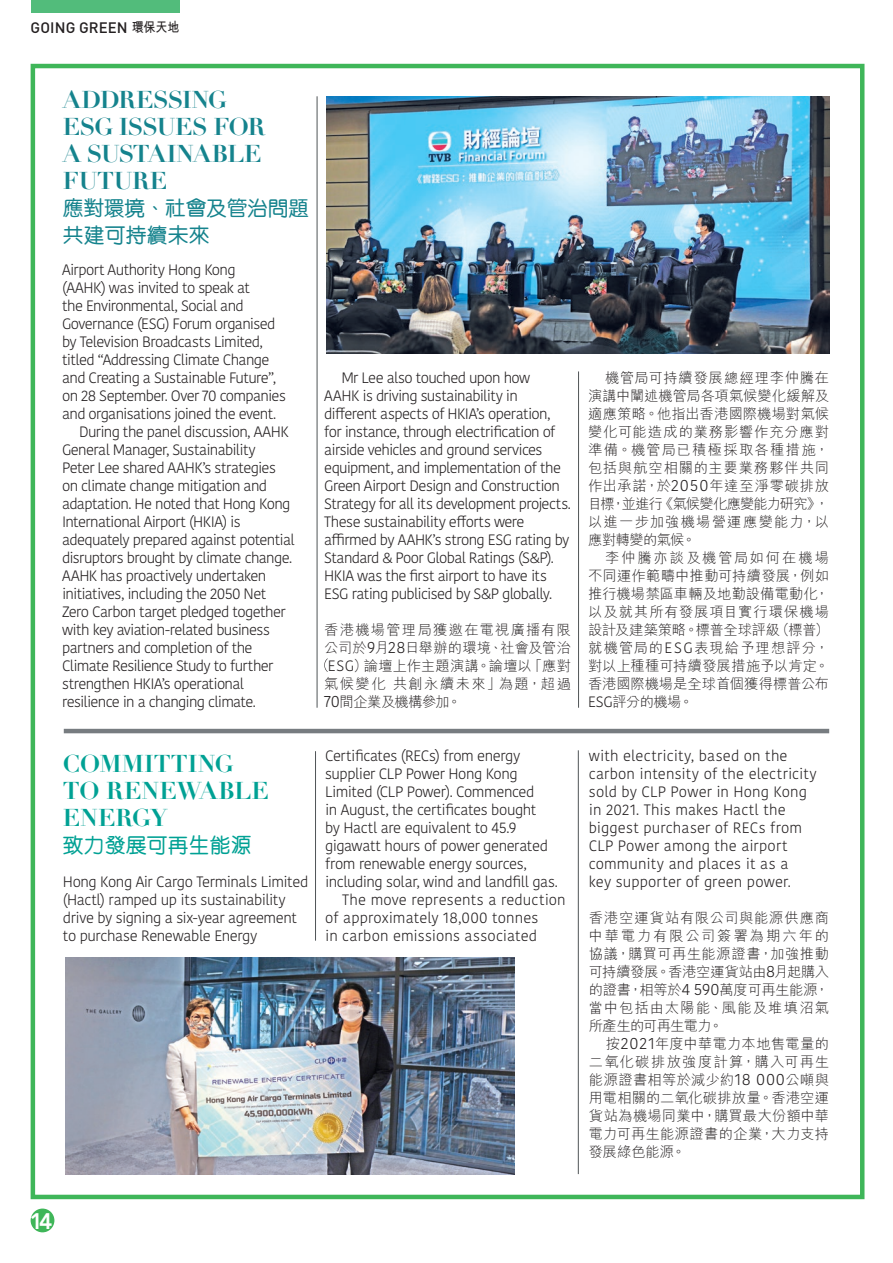
<style>
.page{position:relative;width:893px;height:1263px;background:#fff}
.page>*{position:absolute;margin:0;border:0;box-sizing:border-box;transform-origin:0 0}
.t1{font:700 24px/27.3px "Didot LT Std";letter-spacing:-.025em;color:#15838d}
.t2{font:700 24px/27px "Didot LT Std";color:#00a194}
.t3{font:800 22.5px "Avenir";color:#fff}
.t4{font:500 21px/27px "M Yuen HK";letter-spacing:-.025em;color:#15838d}
.t5{font:500 21px "M Yuen HK";color:#00a194}
.t6{font:300 15px/18px "Kohinoor Bangla";letter-spacing:-.04em;color:#231f20}
.t7{font:300 15px/18px "Kohinoor Bangla";letter-spacing:.01em;color:#231f20}
.t8{font:300 15px "Kohinoor Bangla";letter-spacing:.005em;color:#231f20}
.t9{font:500 15px "DIN";letter-spacing:.005em;color:#231f20}
.t10{font:300 14.25px/18px "M Hei HK";letter-spacing:.01em;color:#231f20;text-align:justify}
.s1{font-family:"M Hei HK";font-weight:700;font-size:13.5px}
.s2{font-family:"Kohinoor Bangla";font-size:15.9px}
.s3{font-family:"Kohinoor Bangla";font-size:15px}
</style>
<div class="page">
<img style="left:65px;top:958px;width:449px;height:216px">
<img style="left:326px;top:96px;width:503px;height:257px">
<svg style="left:324px;top:658px;width:4px;height:14px"></svg>
<hr style="left:578px;top:371px;width:1px;height:337px;background:#505457">
<hr style="left:317px;top:96px;width:1px;height:612px;background:#505457">
<div style="left:31px;top:1208px;width:23px;height:24px;background:#3fb659;border-radius:50%"></div>
<div style="left:31px;top:0;width:149px;height:13px;background:#52bc7b"></div>
<div style="left:31px;top:64px;width:833px;height:1135px;border:4px solid #3fb659"></div>
<hr style="left:64px;top:729px;width:765px;height:4px;background:#777c80">
<hr style="left:578px;top:750px;width:1px;height:424px;background:#505457">
<hr style="left:315px;top:751px;width:1px;height:190px;background:#505457">
<p class="t9" style="left:31px;top:17px;width:150px">GOING GREEN <span class="s1">環保天地</span></p>
<h1 class="t1" style="left:63px;top:86px;width:204px">ADDRESSING<br>ESG ISSUES FOR<br>A SUSTAINABLE<br>FUTURE</h1>
<h3 class="t4" style="left:63px;top:194px;width:248px">應對環境、社會及管治問題共建可持續未來</h3>
<p class="t6" style="left:62px;top:260px;width:175px">Airport Authority Hong Kong</p>
<p class="t6" style="left:62px;top:278px;width:190px">(AAHK) was invited to speak at</p>
<p class="t6" style="left:62px;top:296px;width:183px">the Environmental, Social and</p>
<p class="t6" style="left:62px;top:314px;width:215px">Governance (ESG) Forum organised</p>
<p class="t6" style="left:62px;top:332px;width:202px">by Television Broadcasts Limited,</p>
<p class="t6" style="left:62px;top:350px;width:209px">titled “Addressing Climate Change</p>
<p class="t6" style="left:62px;top:368px;width:216px">and Creating a Sustainable Future”,</p>
<p class="t6" style="left:62px;top:386px;width:225px">on 28 September. Over 70 companies</p>
<p class="t6" style="left:62px;top:404px;width:216px">and organisations joined the event.</p>
<p class="t6" style="left:79px;top:422px;width:211px">During the panel discussion, AAHK</p>
<p class="t6" style="left:62px;top:440px;width:195px">General Manager, Sustainability</p>
<p class="t6" style="left:62px;top:458px;width:215px">Peter Lee shared AAHK’s strategies</p>
<p class="t6" style="left:62px;top:476px;width:207px">on climate change mitigation and</p>
<p class="t6" style="left:62px;top:494px;width:230px">adaptation. He noted that Hong Kong</p>
<p class="t6" style="left:62px;top:512px;width:180px">International Airport (HKIA) is</p>
<p class="t6" style="left:62px;top:530px;width:234px">adequately prepared against potential</p>
<p class="t6" style="left:62px;top:548px;width:232px">disruptors brought by climate change.</p>
<p class="t6" style="left:62px;top:566px;width:206px">AAHK has proactively undertaken</p>
<p class="t6" style="left:62px;top:584px;width:206px">initiatives, including the 2050 Net</p>
<p class="t6" style="left:62px;top:602px;width:225px">Zero Carbon target pledged together</p>
<p class="t6" style="left:62px;top:620px;width:209px">with key aviation-related business</p>
<p class="t6" style="left:62px;top:638px;width:192px">partners and completion of the</p>
<p class="t6" style="left:62px;top:656px;width:213px">Climate Resilience Study to further</p>
<p class="t6" style="left:62px;top:674px;width:183px">strengthen HKIA’s operational</p>
<p class="t6" style="left:62px;top:692px;width:195px">resilience in a changing climate.</p>
<h1 class="t2" style="left:63px;top:750px;width:207px">COMMITTING<br>TO RENEWABLE<br>ENERGY</h1>
<h3 class="t5" style="left:63px;top:830px;width:190px">致力發展可再生能源</h3>
<p class="t6" style="left:63px;top:872px;width:247px">Hong Kong Air Cargo Terminals Limited (Hactl) ramped up its sustainability drive by signing a six-year agreement to purchase Renewable Energy</p>
<p class="t6" style="left:324px;top:368px;width:248px;text-indent:17px">Mr Lee also touched upon how<br>AAHK is driving sustainability in different aspects of HKIA’s operation, for instance, through electrification of airside vehicles and ground services equipment, and implementation of the Green Airport Design and Construction Strategy for all its development projects.<br>These sustainability efforts were affirmed by AAHK’s strong ESG rating by Standard &amp; Poor Global Ratings (S&amp;P).<br>HKIA was the first airport to have its ESG rating publicised by S&amp;P globally.</p>
<p class="t10" style="left:324px;top:620px;width:248px">香港機場管理局獲邀在電視廣播有限公司於<span class="s2">9</span>月<span class="s2">28</span>日舉辦的環境、社會及管治<span class="s3">ESG</span>）論壇上作主題演講。論壇以「應對氣候變化共創永續未來」為題，超過<span class="s2">70</span>間企業及機構參加。</p>
<p class="t6" style="left:325px;top:746px;width:197px">Certificates (RECs) from energy</p>
<p class="t6" style="left:325px;top:764px;width:194px">supplier CLP Power Hong Kong</p>
<p class="t6" style="left:325px;top:782px;width:211px">Limited (CLP Power). Commenced</p>
<p class="t6" style="left:325px;top:800px;width:213px">in August, the certificates bought</p>
<p class="t6" style="left:325px;top:818px;width:193px">by Hactl are equivalent to 45.9</p>
<p class="t6" style="left:325px;top:836px;width:224px">gigawatt hours of power generated</p>
<p class="t6" style="left:325px;top:854px;width:203px">from renewable energy sources,</p>
<p class="t6" style="left:325px;top:872px;width:234px">including solar, wind and landfill gas.</p>
<p class="t7" style="left:342px;top:890px;width:225px">The move represents a reduction</p>
<p class="t8" style="left:325px;top:906px;width:215px">of approximately 18,000 tonnes</p>
<p class="t7" style="left:325px;top:926px;width:214px">in carbon emissions associated</p>
<p class="t10" style="left:588px;top:368px;width:242px;text-indent:17px">機管局可持續發展總經理李仲騰在演講中闡述機管局各項氣候變化緩解及適應策略。他指出香港國際機場對氣候變化可能造成的業務影響作充分應對準備。機管局已積極採取各種措施，包括與航空相關的主要業務夥伴共同作出承諾，於<span class="s2">2050</span>年達至淨零碳排放目標，並進行《氣候變化應變能力研究》，以進一步加強機場營運應變能力，以應對轉變的氣候。</p>
<p class="t10" style="left:588px;top:548px;width:242px;text-indent:17px">李仲騰亦談及機管局如何在機場不同運作範疇中推動可持續發展，例如推行機場禁區車輛及地勤設備電動化，以及就其所有發展項目實行環保機場設計及建築策略。標普全球評級（標普）就機管局的<span class="s3">ESG</span>表現給予理想評分，對以上種種可持續發展措施予以肯定。香港國際機場是全球首個獲得標普公布<span class="s3">ESG</span>評分的機場。</p>
<p class="t7" style="left:589px;top:746px;width:229px">with electricity, based on the carbon intensity of the electricity sold by CLP Power in Hong Kong in 2021. This makes Hactl the biggest purchaser of RECs from<br>CLP Power among the airport community and places it as a<br>key supporter of green power.</p>
<p class="t10" style="left:589px;top:908px;width:242px">香港空運貨站有限公司與能源供應商中華電力有限公司簽署為期六年的協議，購買可再生能源證書，加強推動可持續發展。香港空運貨站由 <span class="s2">8</span>月起購入的證書，相等於<span class="s2">4 590</span>萬度可再生能源，當中包括由太陽能、風能及堆填沼氣所產生的可再生電力。</p>
<p class="t10" style="left:589px;top:1034px;width:242px;text-indent:17px">按<span class="s2">2021</span>年度中華電力本地售電量的二氧化碳排放強度計算，購入可再生能源證書相等於減少約<span class="s2">18 000</span>公噸與用電相關的二氧化碳排放量。香港空運貨站為機場同業中，購買最大份額中華電力可再生能源證書的企業，大力支持發展綠色能源。</p>
<h2 class="t3" style="left:30px;top:1203px;width:24px">14</h2>
</div>
